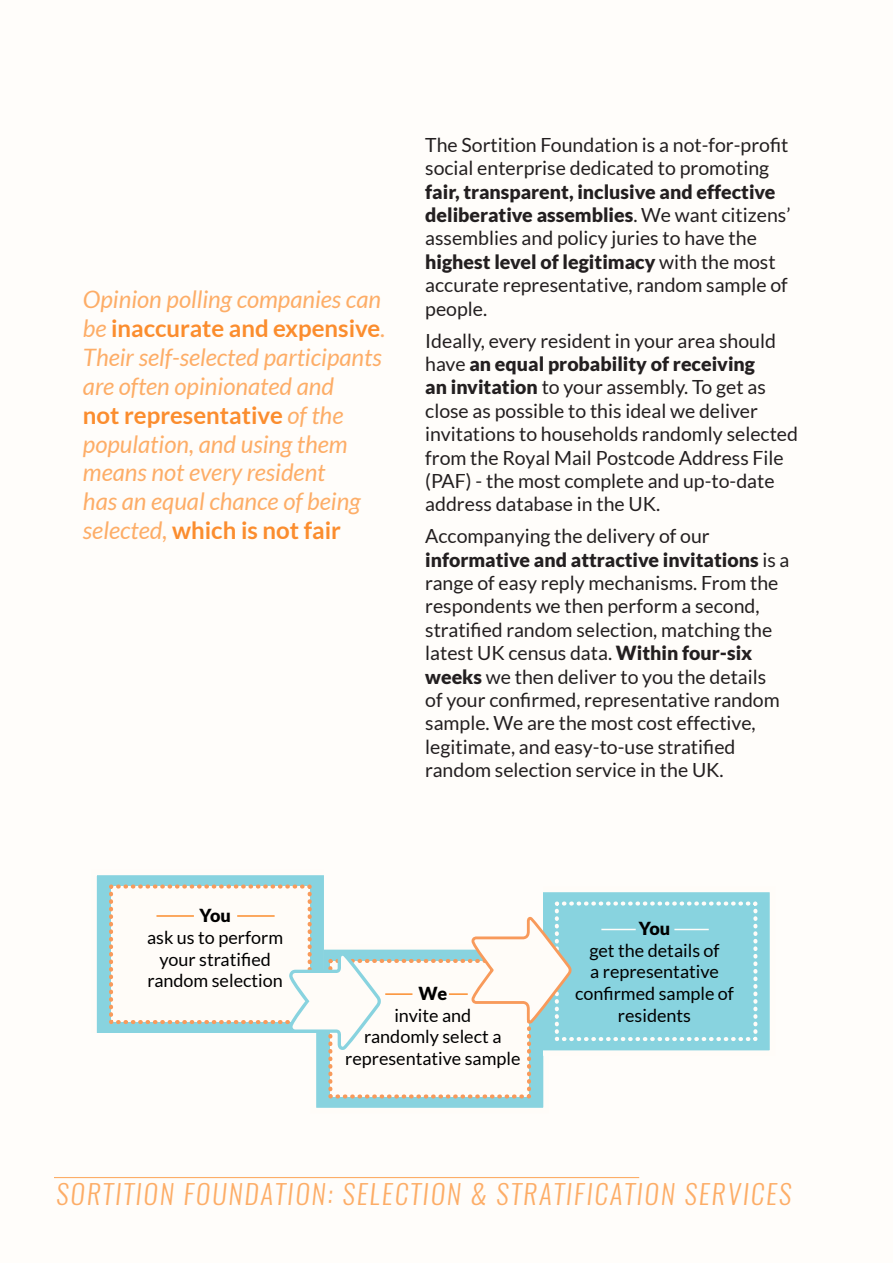
<style>
.page{position:relative;width:893px;height:1263px;background:#fffdfa}
.page>*{position:absolute;margin:0;border:0;box-sizing:border-box;transform-origin:0 0}
.t1{font:italic 300 27px "Oswald";letter-spacing:.075em;color:#fdad67}
.t2{font:italic 24px/28.8px "Lato";color:#fdad67}
.t3{font:19.5px/23.4px "Lato";color:#231f20}
.t4{font:18px/21.6px "Lato";color:#000;text-align:center}
.t5{font:900 18px "Lato";letter-spacing:-.025em;color:#000}
.s1{font-weight:700;font-style:normal;color:#fb8d2e}
.s2{font-weight:900}
</style>
<div class="page">
<hr style="left:54px;top:1177px;width:585px;height:1px;background:#fdae68">
<div style="left:313px;top:947px;width:233px;height:163px;background:#88d3df"></div>
<div style="left:311px;top:944px;width:238px;height:169px;border:5px solid #fffcf8"></div>
<svg style="left:96px;top:875px;width:674px;height:225px"></svg>
<p class="t2" style="left:83px;top:285px;width:304px">Opinion polling companies can be <span class="s1">inaccurate and expensive</span>.<br>Their self-selected participants are often opinionated and<br><span class="s1">not representative</span> of the population, and using them means not every resident<br>has an equal chance of being selected, <span class="s1">which is not fair</span></p>
<p class="t3" style="left:425px;top:133px;width:365px">The Sortition Foundation is a not-for-profit social enterprise dedicated to promoting</p>
<p class="t3" style="left:425px;top:179px;width:367px"><span class="s2">fair, transparent, inclusive and effective deliberative assemblies</span>. We want citizens’ assemblies and policy juries to have the <span class="s2">highest level of legitimacy</span> with the most accurate representative, random sample of people.</p>
<p class="t3" style="left:425px;top:328px;width:374px">Ideally, every resident in your area should have <span class="s2">an equal probability of receiving<br>an invitation</span> to your assembly. To get as close as possible to this ideal we deliver invitations to households randomly selected from the Royal Mail Postcode Address File (PAF) - the most complete and up-to-date address database in the UK.</p>
<p class="t3" style="left:425px;top:524px;width:366px">Accompanying the delivery of our <span class="s2">informative and attractive invitations</span> is a range of easy reply mechanisms. From the respondents we then perform a second, stratified random selection, matching the latest UK census data. <span class="s2">Within four-six weeks</span> we then deliver to you the details<br>of your confirmed, representative random sample. We are the most cost effective, legitimate, and easy-to-use stratified random selection service in the UK.</p>
<p class="t5" style="left:199px;top:905px;width:33px">You</p>
<p class="t4" style="left:147px;top:926px;width:138px">ask us to perform your stratified random selection</p>
<p class="t5" style="left:419px;top:982px;width:30px">We</p>
<p class="t4" style="left:345px;top:1004px;width:177px">invite and<br>randomly select a representative sample</p>
<p class="t5" style="left:639px;top:917px;width:33px">You</p>
<p class="t4" style="left:575px;top:939px;width:160px">get the details of<br>a representative confirmed sample of residents</p>
<h1 class="t1" style="left:56px;top:1176px;width:737px">SORTITION FOUNDATION: SELECTION &amp; STRATIFICATION SERVICES</h1>
</div>
